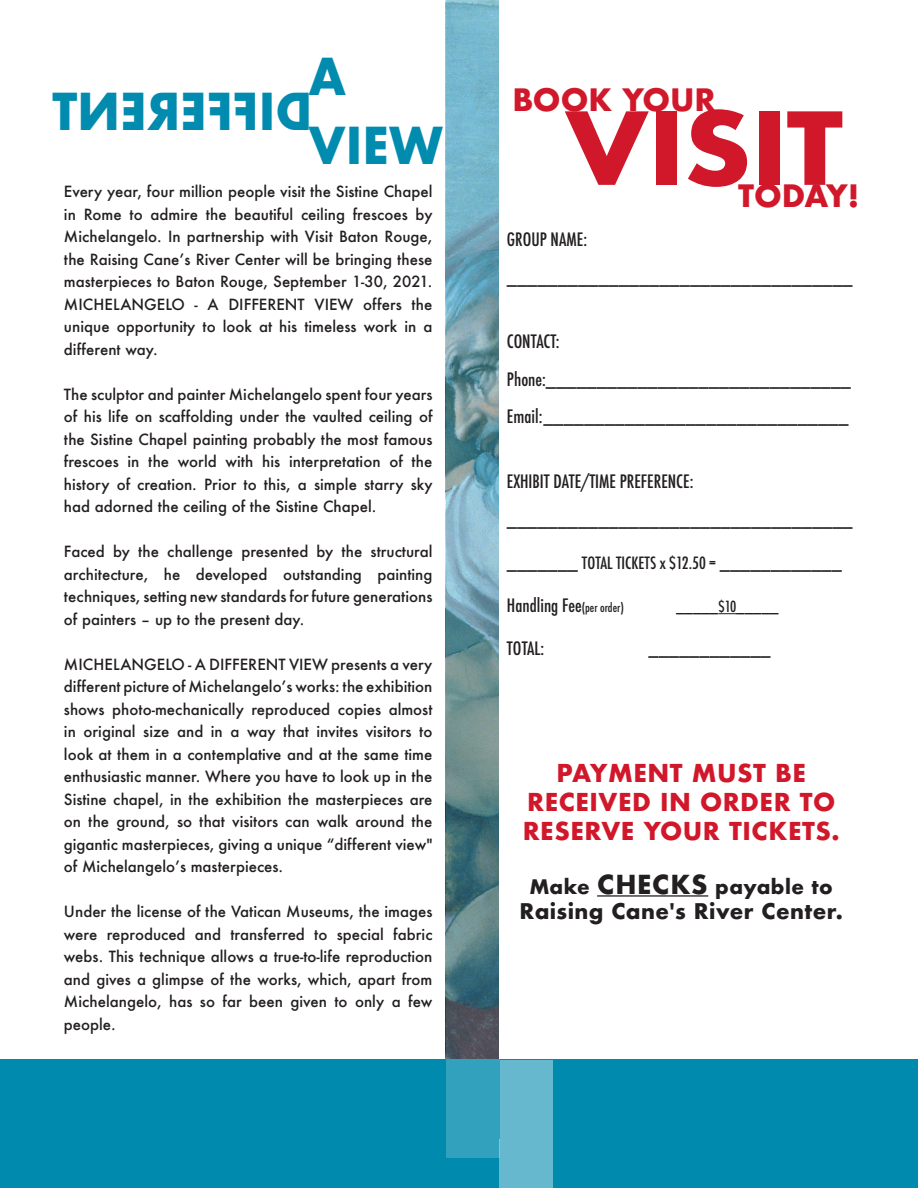
<style>
.page{position:relative;width:918px;height:1188px;background:#fff}
.page>*{position:absolute;margin:0;border:0;box-sizing:border-box;transform-origin:0 0}
.t1{font:700 97.5px "Futura";letter-spacing:-.015em;color:#d1182b;scale:1.09 1}
.t2{font:700 49.5px "Futura";color:#008baf;scale:.95 1}
.t3{font:700 30px "Futura";letter-spacing:-.005em;color:#d1182b}
.t4{font:700 24px "Futura";letter-spacing:.02em;color:#d1182b}
.t5{font:700 21px "Futura";letter-spacing:.02em;color:#231f20}
.t6{font:700 19.5px "Futura";letter-spacing:.02em;color:#231f20}
.t7{font:500 condensed 18px "Futura";color:#231f20}
.t8{font:500 condensed 16.5px "Futura";color:#231f20}
.t9{font:500 15px/22.5px "Futura";color:#231f20;text-align:justify}
.t10{font:500 condensed 15px "Futura";color:#231f20}
.s1{font-size:18px}
.s2{font-size:12px}
.s3{font-size:25.5px}
</style>
<div class="page">
<svg style="left:446px;top:0;width:52px;height:1060px"></svg>
<div style="left:0;top:1060px;width:918px;height:128px;background:#008bae"></div>
<div style="left:500px;top:1060px;width:53px;height:128px;background:#65b8ce"></div>
<div style="left:446px;top:1060px;width:54px;height:98px;background:#32a1bd"></div>
<svg style="left:718px;top:613px;width:18px;height:1px"></svg>
<hr style="left:597px;top:895px;width:111px;height:2px;background:#231f20">
<p class="t2" style="left:309px;top:41px;width:41px">A</p>
<p class="t2" style="left:309px;top:110px;width:143px">VIEW</p>
<p class="t9" style="left:64px;top:180px;width:370px">Every year, four million people visit the Sistine Chapel in Rome to admire the beautiful ceiling frescoes by Michelangelo. In partnership with Visit Baton Rouge, the Raising Cane’s River Center will be bringing these masterpieces to Baton Rouge, September 1-30, 2021.<br>MICHELANGELO - A DIFFERENT VIEW offers the unique opportunity to look at his timeless work in a different way.</p>
<p class="t9" style="left:64px;top:383px;width:370px">The sculptor and painter Michelangelo spent four years of his life on scaffolding under the vaulted ceiling of the Sistine Chapel painting probably the most famous frescoes in the world with his interpretation of the history of creation. Prior to this, a simple starry sky had adorned the ceiling of the Sistine Chapel.</p>
<p class="t9" style="left:64px;top:540px;width:370px">Faced by the challenge presented by the structural architecture, he developed outstanding painting techniques, setting new standards for future generations of painters – up to the present day.</p>
<p class="t9" style="left:64px;top:653px;width:370px">MICHELANGELO - A DIFFERENT VIEW presents a very different picture of Michelangelo’s works: the exhibition shows photo-mechanically reproduced copies almost in original size and in a way that invites visitors to look at them in a contemplative and at the same time enthusiastic manner. Where you have to look up in the Sistine chapel, in the exhibition the masterpieces are on the ground, so that visitors can walk around the gigantic masterpieces, giving a unique “different view" of Michelangelo’s masterpieces.</p>
<p class="t9" style="left:64px;top:900px;width:370px">Under the license of the Vatican Museums, the images were reproduced and transferred to special fabric webs. This technique allows a true-to-life reproduction and gives a glimpse of the works, which, apart from Michelangelo, has so far been given to only a few people.</p>
<p class="t3" style="left:512px;top:78px;width:205px">BOOK YOUR</p>
<p class="t1" style="left:565px;top:78px;width:257px">VISIT</p>
<p class="t3" style="left:738px;top:174px;width:123px">TODAY!</p>
<p class="t7" style="left:507px;top:228px;width:82px">GROUP NAME:</p>
<p class="t7" style="left:507px;top:265px;width:347px">__________________________________</p>
<p class="t7" style="left:507px;top:330px;width:54px">CONTACT:</p>
<p class="t7" style="left:507px;top:368px;width:346px">Phone:______________________________</p>
<p class="t7" style="left:507px;top:405px;width:343px">Email:______________________________</p>
<p class="t7" style="left:507px;top:470px;width:188px">EXHIBIT DATE/TIME PREFERENCE:</p>
<p class="t7" style="left:507px;top:508px;width:347px">__________________________________</p>
<p class="t8" style="left:507px;top:552px;width:336px"><span class="s1">_______</span> TOTAL TICKETS x $12.50 = <span class="s1">____________</span></p>
<p class="t7" style="left:507px;top:594px;width:118px">Handling Fee<span class="s2">(per order)</span></p>
<p class="t10" style="left:676px;top:597px;width:104px">_____$10_____</p>
<p class="t7" style="left:507px;top:637px;width:39px">TOTAL:</p>
<p class="t7" style="left:649px;top:637px;width:124px">____________</p>
<p class="t4" style="left:556px;top:756px;width:251px">PAYMENT MUST BE</p>
<p class="t4" style="left:527px;top:785px;width:309px">RECEIVED IN ORDER TO</p>
<p class="t4" style="left:523px;top:814px;width:318px">RESERVE YOUR TICKETS.</p>
<p class="t6" style="left:530px;top:873px;width:305px">Make <span class="s3">CHECKS</span> payable to</p>
<p class="t5" style="left:520px;top:896px;width:325px">Raising Cane's River Center.</p>
</div>
